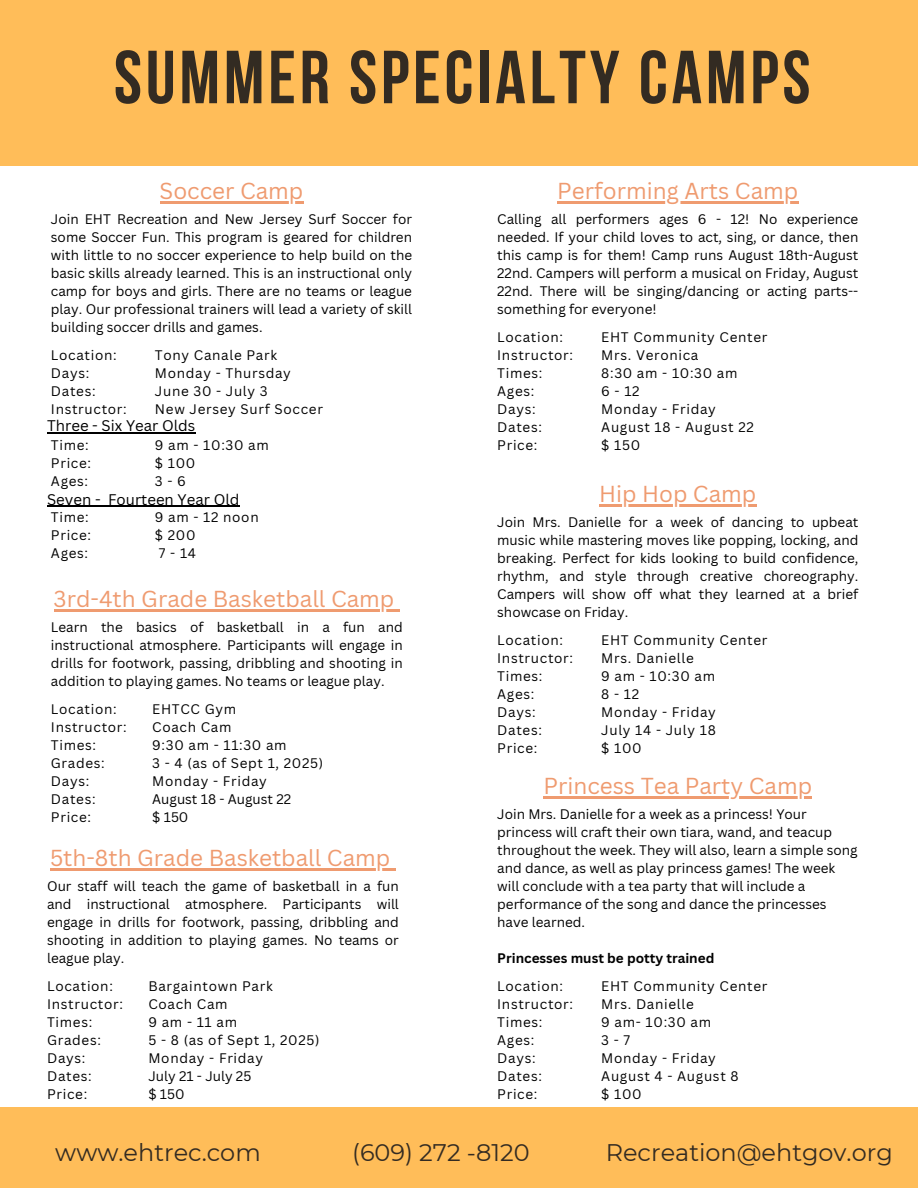
<style>
.page{position:relative;width:918px;height:1188px;background:#fff}
.page>*{position:absolute;margin:0;border:0;box-sizing:border-box;transform-origin:0 0}
.t1{font:75px "Bebas Neue Cyrillic";letter-spacing:.05em;color:#332b22}
.t2{font:24px "Montserrat";color:#332b22}
.t3{font:22.5px "Canva Sans";color:#ef9b70}
.t4{font:15px "Canva Sans";color:#000}
.t5{font:13.5px/18px "Canva Sans";letter-spacing:.05em;color:#000;text-align:justify}
.t6{font:13.5px/18px "Canva Sans";color:#000}
.t7{font:700 13.5px "Canva Sans";color:#000}
</style>
<div class="page">
<div style="left:0;top:1108px;width:918px;height:80px;background:#ffbd59"></div>
<div style="left:0;top:0;width:918px;height:166px;background:#ffbd59"></div>
<hr style="left:160px;top:201px;width:143px;height:3px;background:#ef9b70">
<hr style="left:47px;top:432px;width:148px;height:1px;background:#000">
<hr style="left:47px;top:506px;width:54px;height:1px;background:#000">
<hr style="left:108px;top:506px;width:131px;height:1px;background:#000">
<hr style="left:54px;top:610px;width:341px;height:2px;background:#ef9b70">
<hr style="left:50px;top:868px;width:341px;height:3px;background:#ef9b70">
<svg style="left:391px;top:868px;width:5px;height:3px"></svg>
<hr style="left:557px;top:201px;width:241px;height:3px;background:#ef9b70">
<hr style="left:599px;top:504px;width:157px;height:3px;background:#ef9b70">
<hr style="left:543px;top:796px;width:269px;height:3px;background:#ef9b70">
<h1 class="t1" style="left:114px;top:47px;width:698px">SUMMER SPECIALTY CAMPS</h1>
<p class="t3" style="left:160px;top:175px;width:145px">Soccer Camp</p>
<p class="t5" style="left:51px;top:209px;width:363px">Join EHT Recreation and New Jersey Surf Soccer for some Soccer Fun. This program is geared for children with little to no soccer experience to help build on the basic skills already learned. This is an instructional only camp for boys and girls. There are no teams or league play. Our professional trainers will lead a variety of skill building soccer drills and games.</p>
<p class="t5" style="left:51px;top:346px;width:67px">Location:</p>
<p class="t5" style="left:51px;top:364px;width:40px">Days:</p>
<p class="t5" style="left:51px;top:382px;width:46px">Dates:</p>
<p class="t5" style="left:51px;top:400px;width:77px">Instructor:</p>
<p class="t5" style="left:51px;top:436px;width:39px">Time:</p>
<p class="t5" style="left:51px;top:454px;width:42px">Price:</p>
<p class="t5" style="left:51px;top:472px;width:39px">Ages:</p>
<p class="t5" style="left:51px;top:508px;width:39px">Time:</p>
<p class="t5" style="left:51px;top:526px;width:42px">Price:</p>
<p class="t5" style="left:51px;top:544px;width:39px">Ages:</p>
<p class="t5" style="left:155px;top:346px;width:124px">Tony Canale Park</p>
<p class="t5" style="left:155px;top:364px;width:138px">Monday - Thursday</p>
<p class="t5" style="left:155px;top:382px;width:114px">June 30 - July 3</p>
<p class="t5" style="left:155px;top:400px;width:169px">New Jersey Surf Soccer</p>
<p class="t5" style="left:155px;top:436px;width:115px">9 am - 10:30 am</p>
<p class="t5" style="left:155px;top:454px;width:42px">$ 100</p>
<p class="t5" style="left:155px;top:472px;width:32px">3-6</p>
<h3 class="t5" style="left:155px;top:508px;width:105px">9 am - 12 noon</h3>
<h3 class="t5" style="left:155px;top:526px;width:42px">$ 200</h3>
<h2 class="t5" style="left:159px;top:544px;width:39px">7-14</h2>
<p class="t4" style="left:47px;top:415px;width:150px">Three - Six Year Olds</p>
<p class="t4" style="left:47px;top:489px;width:194px">Seven - Fourteen Year Old</p>
<p class="t3" style="left:54px;top:583px;width:342px">3rd-4th Grade Basketball Camp</p>
<p class="t5" style="left:51px;top:618px;width:353px">Learn the basics of basketball in a fun and instructional atmosphere. Participants will engage in drills for footwork, passing, dribbling and shooting in addition to playing games. No teams or league play.</p>
<p class="t5" style="left:51px;top:700px;width:67px">Location:</p>
<p class="t5" style="left:51px;top:718px;width:77px">Instructor:</p>
<p class="t5" style="left:51px;top:736px;width:55px">Times:<br>Grades:</p>
<p class="t5" style="left:51px;top:772px;width:40px">Days:</p>
<p class="t5" style="left:51px;top:790px;width:46px">Dates:</p>
<p class="t5" style="left:51px;top:808px;width:42px">Price:</p>
<p class="t5" style="left:152px;top:700px;width:85px">EHTCC Gym</p>
<p class="t5" style="left:152px;top:718px;width:81px">Coach Cam</p>
<p class="t5" style="left:152px;top:736px;width:136px">9:30 am - 11:30 am</p>
<p class="t5" style="left:152px;top:754px;width:172px">3 - 4 (as of Sept 1, 2025)</p>
<h2 class="t5" style="left:152px;top:772px;width:116px">Monday - Friday</h2>
<p class="t6" style="left:152px;top:790px;width:140px">August 18 - August 22</p>
<p class="t5" style="left:152px;top:808px;width:38px">$ 150</p>
<p class="t3" style="left:50px;top:842px;width:342px">5th-8th Grade Basketball Camp</p>
<p class="t5" style="left:47px;top:876px;width:353px">Our staff will teach the game of basketball in a fun and instructional atmosphere. Participants will engage in drills for footwork, passing, dribbling and shooting in addition to playing games. No teams or league play.</p>
<p class="t5" style="left:47px;top:977px;width:67px">Location:</p>
<p class="t5" style="left:47px;top:995px;width:77px">Instructor:</p>
<p class="t5" style="left:47px;top:1013px;width:55px">Times:<br>Grades:</p>
<p class="t5" style="left:47px;top:1049px;width:40px">Days:</p>
<p class="t5" style="left:47px;top:1067px;width:46px">Dates:</p>
<p class="t5" style="left:47px;top:1085px;width:42px">Price:</p>
<p class="t5" style="left:148px;top:977px;width:126px">Bargaintown Park</p>
<p class="t5" style="left:148px;top:995px;width:81px">Coach Cam</p>
<p class="t5" style="left:148px;top:1013px;width:90px">9am-11am</p>
<p class="t5" style="left:148px;top:1031px;width:173px">5 - 8 (as of Sept 1, 2025)</p>
<h2 class="t5" style="left:148px;top:1049px;width:116px">Monday - Friday</h2>
<p class="t6" style="left:148px;top:1067px;width:104px">July 21 - July 25</p>
<p class="t5" style="left:148px;top:1085px;width:38px">$ 150</p>
<p class="t3" style="left:557px;top:175px;width:243px">Performing Arts Camp</p>
<p class="t5" style="left:497px;top:209px;width:363px">Calling all performers ages 6 - 12! No experience needed. If your child loves to act, sing, or dance, then this camp is for them! Camp runs August 18th-August 22nd. Campers will perform a musical on Friday, August 22nd. There will be singing/dancing or acting parts-- something for everyone!</p>
<p class="t5" style="left:497px;top:328px;width:67px">Location:</p>
<p class="t5" style="left:497px;top:346px;width:77px">Instructor:</p>
<p class="t5" style="left:497px;top:364px;width:47px">Times:</p>
<p class="t5" style="left:497px;top:382px;width:39px">Ages:</p>
<p class="t5" style="left:497px;top:400px;width:40px">Days:</p>
<p class="t5" style="left:497px;top:418px;width:46px">Dates:</p>
<p class="t5" style="left:497px;top:436px;width:42px">Price:</p>
<p class="t5" style="left:601px;top:328px;width:168px">EHT Community Center</p>
<p class="t5" style="left:601px;top:346px;width:99px">Mrs. Veronica</p>
<p class="t5" style="left:601px;top:364px;width:138px">8:30 am - 10:30 am</p>
<p class="t5" style="left:601px;top:382px;width:40px">6-12</p>
<h2 class="t5" style="left:601px;top:400px;width:116px">Monday - Friday</h2>
<p class="t5" style="left:601px;top:418px;width:154px">August 18 - August 22</p>
<p class="t5" style="left:601px;top:436px;width:40px">$ 150</p>
<p class="t3" style="left:599px;top:478px;width:159px">Hip Hop Camp</p>
<p class="t5" style="left:497px;top:512px;width:363px">Join Mrs. Danielle for a week of dancing to upbeat music while mastering moves like popping, locking, and breaking. Perfect for kids looking to build confidence, rhythm, and style through creative choreography.<br>Campers will show off what they learned at a brief showcase on Friday.</p>
<p class="t5" style="left:497px;top:631px;width:67px">Location:</p>
<p class="t5" style="left:497px;top:649px;width:77px">Instructor:</p>
<p class="t5" style="left:497px;top:667px;width:47px">Times:</p>
<p class="t5" style="left:497px;top:685px;width:39px">Ages:</p>
<p class="t5" style="left:497px;top:703px;width:40px">Days:</p>
<p class="t5" style="left:497px;top:721px;width:46px">Dates:</p>
<p class="t5" style="left:497px;top:739px;width:42px">Price:</p>
<p class="t5" style="left:601px;top:631px;width:168px">EHT Community Center</p>
<p class="t5" style="left:601px;top:649px;width:94px">Mrs. Danielle</p>
<p class="t5" style="left:601px;top:667px;width:115px">9 am - 10:30 am</p>
<p class="t5" style="left:601px;top:685px;width:39px">8-12</p>
<h2 class="t5" style="left:601px;top:703px;width:116px">Monday - Friday</h2>
<p class="t5" style="left:601px;top:721px;width:116px">July 14 - July 18</p>
<h4 class="t5" style="left:601px;top:739px;width:42px">$ 100</h4>
<p class="t3" style="left:543px;top:770px;width:270px">Princess Tea Party Camp</p>
<p class="t6" style="left:497px;top:804px;width:362px">Join Mrs. Danielle for a week as a princess! Your princess will craft their own tiara, wand, and teacup throughout the week. They will also, learn a simple song and dance, as well as play princess games! The week will conclude with a tea party that will include a performance of the song and dance the princesses have learned.</p>
<p class="t7" style="left:497px;top:948px;width:219px">Princesses must be potty trained</p>
<p class="t5" style="left:497px;top:977px;width:67px">Location:</p>
<p class="t5" style="left:497px;top:995px;width:77px">Instructor:</p>
<p class="t5" style="left:497px;top:1013px;width:47px">Times:</p>
<p class="t5" style="left:497px;top:1031px;width:39px">Ages:</p>
<p class="t5" style="left:497px;top:1049px;width:40px">Days:</p>
<p class="t5" style="left:497px;top:1067px;width:46px">Dates:</p>
<p class="t5" style="left:497px;top:1085px;width:42px">Price:</p>
<p class="t5" style="left:601px;top:977px;width:168px">EHT Community Center</p>
<p class="t5" style="left:601px;top:995px;width:94px">Mrs. Danielle</p>
<p class="t5" style="left:601px;top:1013px;width:111px">9 am- 10:30 am</p>
<p class="t5" style="left:601px;top:1031px;width:30px">3-7</p>
<h2 class="t5" style="left:601px;top:1049px;width:116px">Monday - Friday</h2>
<h2 class="t5" style="left:601px;top:1067px;width:139px">August 4 - August 8</h2>
<h2 class="t5" style="left:601px;top:1085px;width:42px">$ 100</h2>
<h2 class="t2" style="left:55px;top:1138px;width:207px">www.ehtrec.com</h2>
<p class="t2" style="left:352px;top:1138px;width:179px">(609) 272 -8120</p>
<p class="t2" style="left:606px;top:1138px;width:289px">Recreation@ehtgov.org</p>
</div>
